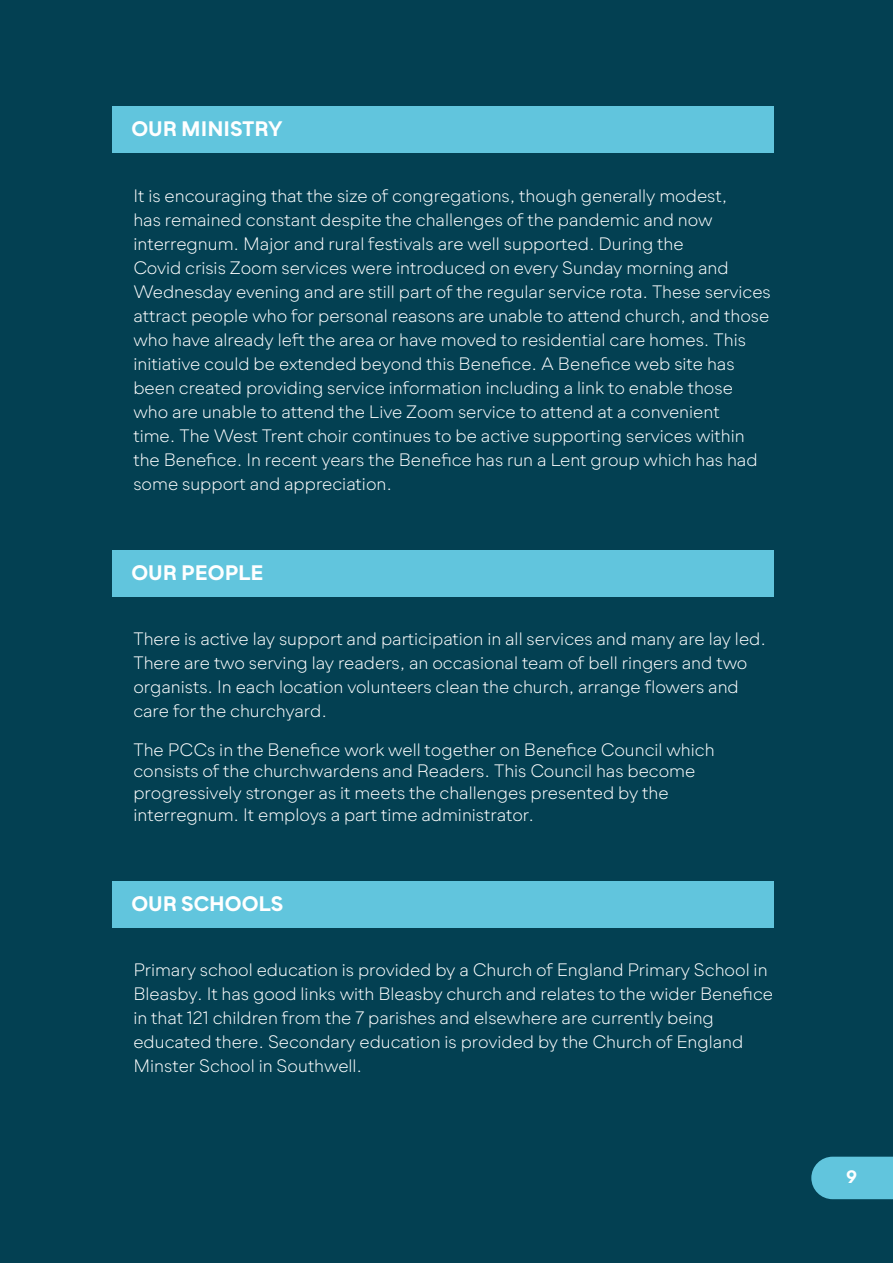
<style>
.page{position:relative;width:893px;height:1263px;background:#034052}
.page>*{position:absolute;margin:0;border:0;box-sizing:border-box;transform-origin:0 0}
.t1{font:700 21px "Gramatika";color:#fff}
.t2{font:300 18px/24px "Gramatika";color:#fff}
.t3{font:700 18px "Gramatika";color:#fff}
</style>
<div class="page">
<div style="left:811px;top:1157px;width:82px;height:42px;background:#61c5dd"></div>
<div style="left:112px;top:106px;width:662px;height:47px;background:#61c5dd"></div>
<div style="left:112px;top:550px;width:662px;height:46px;background:#61c5dd"></div>
<div style="left:112px;top:881px;width:662px;height:46px;background:#61c5dd"></div>
<p class="t1" style="left:131px;top:113px;width:153px">OUR MINISTRY</p>
<p class="t2" style="left:133px;top:183px;width:639px">It is encouraging that the size of congregations, though generally modest,<br>has remained constant despite the challenges of the pandemic and now interregnum. Major and rural festivals are well supported. During the<br>Covid crisis Zoom services were introduced on every Sunday morning and Wednesday evening and are still part of the regular service rota. These services attract people who for personal reasons are unable to attend church, and those who have already left the area or have moved to residential care homes. This initiative could be extended beyond this Benefice. A Benefice web site has been created providing service information including a link to enable those who are unable to attend the Live Zoom service to attend at a convenient<br>time. The West Trent choir continues to be active supporting services within the Benefice. In recent years the Benefice has run a Lent group which has had some support and appreciation.</p>
<p class="t1" style="left:131px;top:557px;width:134px">OUR PEOPLE</p>
<p class="t2" style="left:133px;top:627px;width:634px">There is active lay support and participation in all services and many are lay led.<br>There are two serving lay readers, an occasional team of bell ringers and two organists. In each location volunteers clean the church, arrange flowers and care for the churchyard.</p>
<p class="t2" style="left:133px;top:739px;width:583px;line-height:21.6px">The PCCs in the Benefice work well together on Benefice Council which consists of the churchwardens and Readers. This Council has become progressively stronger as it meets the challenges presented by the interregnum. It employs a part time administrator.</p>
<p class="t1" style="left:131px;top:888px;width:154px">OUR SCHOOLS</p>
<p class="t2" style="left:133px;top:958px;width:641px">Primary school education is provided by a Church of England Primary School in Bleasby. It has good links with Bleasby church and relates to the wider Benefice in that 121 children from the 7 parishes and elsewhere are currently being educated there. Secondary education is provided by the Church of England Minster School in Southwell.</p>
<p class="t3" style="left:846px;top:1164px;width:12px">9</p>
</div>
